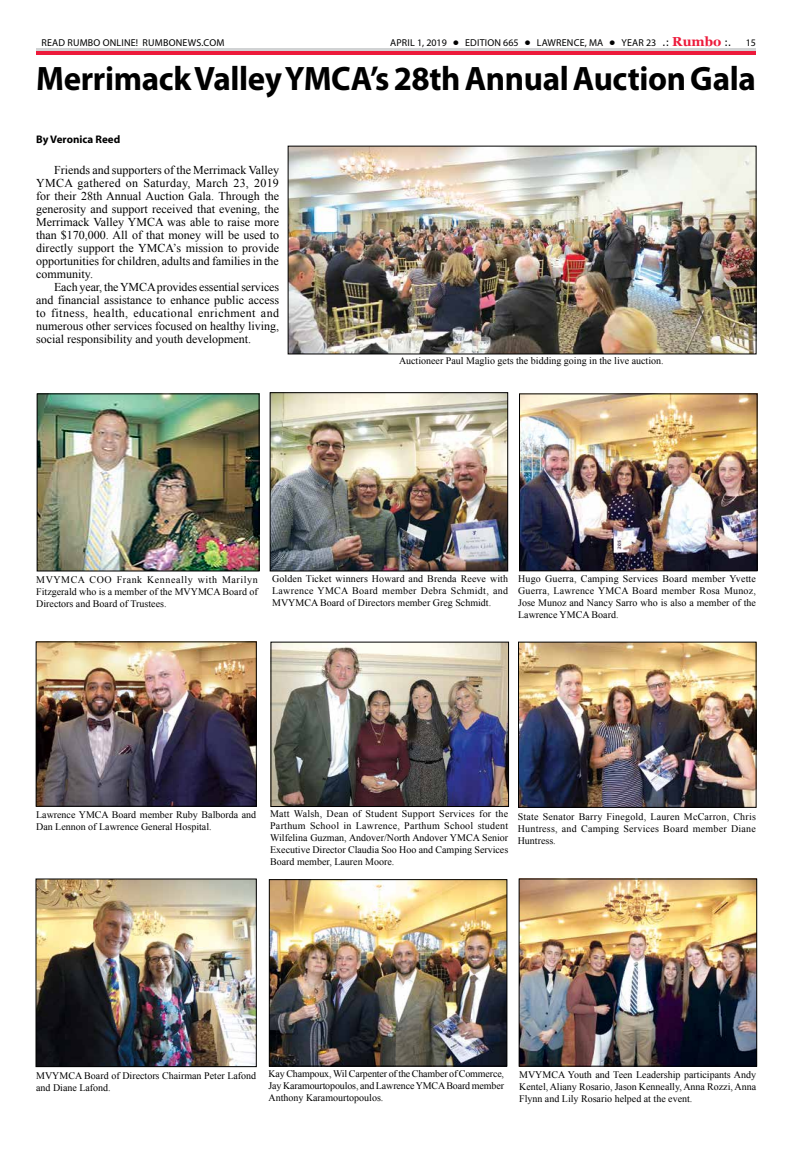
<style>
.page{position:relative;width:792px;height:1152px;background:#fff}
.page>*{position:absolute;margin:0;border:0;box-sizing:border-box;transform-origin:0 0}
.t1{font:700 34px "Myriad Pro";letter-spacing:-.01em;color:#000}
.t2{font:12px/13px "Times New Roman";color:#000;text-align:justify}
.t3{font:700 11px "Myriad Pro";color:#000}
.t4{font:10px/12px "Times New Roman";color:#000;text-align:justify}
.t5{font:10px "Myriad Pro";letter-spacing:.02em;color:#000}
.s1{font-family:"Tahoma";font-weight:700}
.s2{font-family:"Tahoma"}
.s3{font-family:"Georgia";font-weight:700;font-size:13px;color:#ed1a3b}
</style>
<div class="page">
<div style="left:36px;top:50px;width:720px;height:5px;background:#ed1a3b"></div>
<hr style="left:36px;top:48px;width:720px;height:2px;background:#d1d3d4">
<img style="left:39px;top:396px;width:218px;height:173px">
<div style="left:37px;top:394px;width:222px;height:177px;border:1px solid #000"></div>
<img style="left:38px;top:881px;width:217px;height:184px">
<div style="left:36px;top:879px;width:221px;height:188px;border:1px solid #000"></div>
<img style="left:271px;top:881px;width:234px;height:183px">
<div style="left:269px;top:879px;width:238px;height:187px;border:1px solid #000"></div>
<img style="left:521px;top:881px;width:234px;height:183px">
<div style="left:519px;top:879px;width:238px;height:187px;border:1px solid #000"></div>
<img style="left:273px;top:644px;width:234px;height:161px">
<div style="left:271px;top:642px;width:238px;height:165px;border:1px solid #000"></div>
<img style="left:520px;top:644px;width:234px;height:162px">
<div style="left:518px;top:642px;width:238px;height:166px;border:1px solid #000"></div>
<img style="left:38px;top:644px;width:217px;height:161px">
<div style="left:36px;top:642px;width:221px;height:165px;border:1px solid #000"></div>
<img style="left:272px;top:394px;width:234px;height:175px">
<div style="left:270px;top:392px;width:238px;height:179px;border:1px solid #000"></div>
<img style="left:521px;top:396px;width:234px;height:173px">
<div style="left:519px;top:394px;width:238px;height:177px;border:1px solid #000"></div>
<img style="left:290px;top:148px;width:464px;height:204px">
<div style="left:288px;top:146px;width:468px;height:208px;border:1px solid #000"></div>
<p class="t5" style="left:41px;top:36px;width:185px">READ RUMBO ONLINE! RUMBONEWS.COM</p>
<p class="t5" style="left:390px;top:36px;width:342px">APRIL 1, 2019 <span class="s1">•</span> EDITION 665 <span class="s1">•</span> LAWRENCE, MA <span class="s1">•</span> YEAR 23 <span class="s2">.:</span> <span class="s3">Rumbo</span> <span class="s2">:.</span></p>
<p class="t5" style="left:746px;top:36px;width:12px">15</p>
<h1 class="t1" style="left:36px;top:57px;width:721px">Merrimack Valley YMCA’s 28th Annual Auction Gala</h1>
<p class="t3" style="left:36px;top:133px;width:86px">By Veronica Reed</p>
<p class="t2" style="left:36px;top:163px;width:245px;text-indent:18px">Friends and supporters of the Merrimack Valley YMCA gathered on Saturday, March 23, 2019 for their 28th Annual Auction Gala. Through the generosity and support received that evening, the Merrimack Valley YMCA was able to raise more than $170,000. All of that money will be used to directly support the YMCA’s mission to provide opportunities for children, adults and families in the community.</p>
<p class="t2" style="left:36px;top:280px;width:245px;text-indent:18px">Each year, the YMCA provides essential services and financial assistance to enhance public access to fitness, health, educational enrichment and numerous other services focused on healthy living, social responsibility and youth development.</p>
<p class="t4" style="left:399px;top:355px;width:266px">Auctioneer Paul Maglio gets the bidding going in the live auction.</p>
<p class="t4" style="left:36px;top:573px;width:223px">MVYMCA COO Frank Kenneally with Marilyn Fitzgerald who is a member of the MVYMCA Board of Directors and Board of Trustees.</p>
<p class="t4" style="left:272px;top:572px;width:238px">Golden Ticket winners Howard and Brenda Reeve with Lawrence YMCA Board member Debra Schmidt, and MVYMCA Board of Directors member Greg Schmidt.</p>
<p class="t4" style="left:518px;top:572px;width:239px">Hugo Guerra, Camping Services Board member Yvette Guerra, Lawrence YMCA Board member Rosa Munoz, Jose Munoz and Nancy Sarro who is also a member of the Lawrence YMCA Board.</p>
<p class="t4" style="left:36px;top:808px;width:222px">Lawrence YMCA Board member Ruby Balborda and<br>Dan Lennon of Lawrence General Hospital.</p>
<p class="t4" style="left:270px;top:807px;width:240px">Matt Walsh, Dean of Student Support Services for the Parthum School in Lawrence, Parthum School student Wilfelina Guzman, Andover/North Andover YMCA Senior Executive Director Claudia Soo Hoo and Camping Services Board member, Lauren Moore.</p>
<p class="t4" style="left:518px;top:810px;width:240px">State Senator Barry Finegold, Lauren McCarron, Chris Huntress, and Camping Services Board member Diane Huntress.</p>
<p class="t4" style="left:268px;top:1067px;width:237px">Kay Champoux, Wil Carpenter of the Chamber of Commerce, Jay Karamourtopoulos, and Lawrence YMCA Board member Anthony Karamourtopoulos.</p>
<p class="t4" style="left:36px;top:1069px;width:222px">MVYMCA Board of Directors Chairman Peter Lafond and Diane Lafond.</p>
<p class="t4" style="left:519px;top:1068px;width:238px">MVYMCA Youth and Teen Leadership participants Andy Kentel, Aliany Rosario, Jason Kenneally, Anna Rozzi, Anna Flynn and Lily Rosario helped at the event.</p>
</div>
